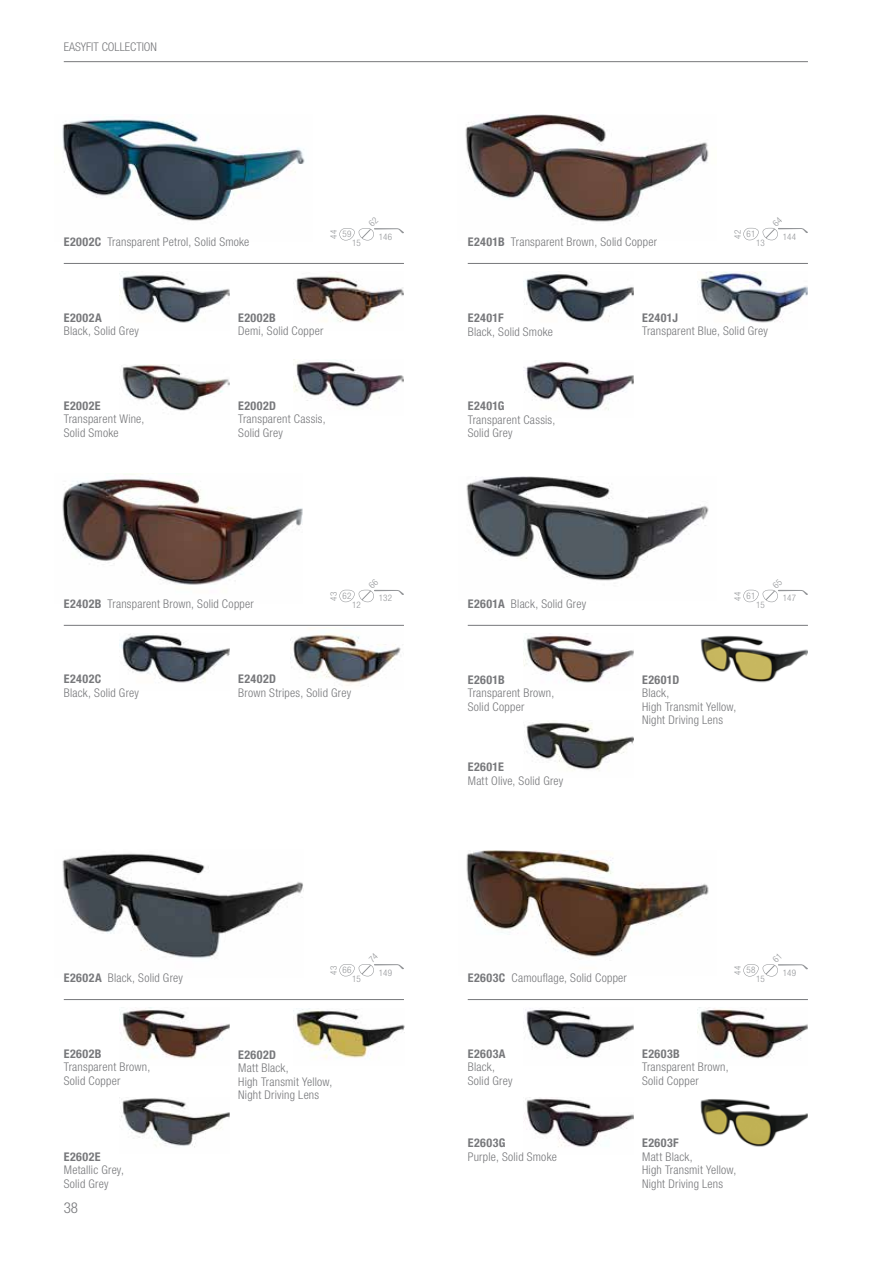
<style>
.page{position:relative;width:893px;height:1263px;background:#fff}
.page>*{position:absolute;margin:0;border:0;box-sizing:border-box;transform-origin:0 0}
.t1{font:300 condensed 15px "Helvetica Neue LT Std";color:#77787b}
.t2{font:300 condensed 12px/13.5px "Helvetica Neue LT Std";letter-spacing:.02em;color:#77787b}
.t3{font:700 condensed 12px "Helvetica Neue LT Std";letter-spacing:.04em;color:#77787b}
.t4{font:300 condensed 12px "Helvetica Neue LT Std";color:#77787b}
.t5{font:300 condensed 9px "Helvetica Neue LT Std";letter-spacing:.035em;color:#939598}
.s1{font-weight:700}
</style>
<div class="page">
<img style="left:466px;top:476px;width:243px;height:105px">
<img style="left:523px;top:635px;width:111px;height:48px">
<img style="left:700px;top:635px;width:108px;height:48px">
<img style="left:62px;top:119px;width:243px;height:102px">
<img style="left:119px;top:272px;width:111px;height:51px">
<img style="left:122px;top:364px;width:108px;height:47px">
<img style="left:294px;top:275px;width:110px;height:47px">
<img style="left:699px;top:272px;width:109px;height:51px">
<img style="left:523px;top:274px;width:111px;height:48px">
<img style="left:119px;top:634px;width:111px;height:49px">
<img style="left:62px;top:474px;width:241px;height:111px">
<img style="left:120px;top:1008px;width:110px;height:51px">
<img style="left:62px;top:853px;width:241px;height:105px">
<img style="left:466px;top:850px;width:243px;height:108px">
<img style="left:524px;top:1008px;width:110px;height:50px">
<img style="left:525px;top:1097px;width:109px;height:50px">
<img style="left:698px;top:1008px;width:110px;height:51px">
<hr style="left:64px;top:61px;width:744px;height:1px;background:#77787b">
<hr style="left:468px;top:625px;width:340px;height:1px;background:#77787b">
<hr style="left:64px;top:999px;width:340px;height:1px;background:#77787b">
<hr style="left:468px;top:999px;width:340px;height:1px;background:#77787b">
<hr style="left:64px;top:263px;width:340px;height:1px;background:#77787b">
<img style="left:465px;top:114px;width:244px;height:108px">
<hr style="left:468px;top:263px;width:340px;height:1px;background:#77787b">
<hr style="left:64px;top:625px;width:340px;height:1px;background:#77787b">
<img style="left:294px;top:362px;width:110px;height:47px">
<img style="left:523px;top:361px;width:111px;height:49px">
<img style="left:291px;top:633px;width:110px;height:53px">
<img style="left:526px;top:721px;width:108px;height:50px">
<img style="left:295px;top:1009px;width:109px;height:50px">
<img style="left:119px;top:1097px;width:111px;height:51px">
<img style="left:700px;top:1099px;width:108px;height:48px">
<svg style="left:339px;top:964px;width:65px;height:12px"></svg>
<svg style="left:743px;top:589px;width:65px;height:13px"></svg>
<svg style="left:743px;top:964px;width:65px;height:12px"></svg>
<svg style="left:339px;top:228px;width:65px;height:12px"></svg>
<svg style="left:743px;top:227px;width:65px;height:13px"></svg>
<svg style="left:339px;top:589px;width:65px;height:13px"></svg>
<p class="t4" style="left:64px;top:40px;width:95px">EASYFIT COLLECTION</p>
<p class="t2" style="left:64px;top:235px;width:187px"><span class="s1">E2002C</span> Transparent Petrol, Solid Smoke</p>
<p class="t5" style="left:328px;top:239px;width:11px;rotate:-90deg">44</p>
<p class="t5" style="left:343px;top:229px;width:11px">59</p>
<p class="t5" style="left:352px;top:238px;width:10px">15</p>
<p class="t5" style="left:379px;top:231px;width:15px">146</p>
<p class="t2" style="left:468px;top:235px;width:191px"><span class="s1">E2401B</span> Transparent Brown, Solid Copper</p>
<p class="t5" style="left:732px;top:239px;width:10px;rotate:-90deg">42</p>
<p class="t5" style="left:746px;top:229px;width:10px">61</p>
<p class="t5" style="left:783px;top:231px;width:15px">144</p>
<p class="t5" style="left:756px;top:237px;width:10px">13</p>
<p class="t3" style="left:64px;top:310px;width:39px">E2002A</p>
<p class="t2" style="left:64px;top:324px;width:77px">Black, Solid Grey</p>
<p class="t3" style="left:238px;top:310px;width:39px">E2002B</p>
<p class="t2" style="left:238px;top:324px;width:87px">Demi, Solid Copper</p>
<p class="t3" style="left:468px;top:310px;width:37px">E2401F</p>
<p class="t2" style="left:468px;top:324px;width:87px">Black, Solid Smoke</p>
<p class="t3" style="left:642px;top:310px;width:37px">E2401J</p>
<p class="t2" style="left:642px;top:324px;width:127px">Transparent Blue, Solid Grey</p>
<p class="t3" style="left:64px;top:398px;width:38px">E2002E</p>
<p class="t2" style="left:64px;top:412px;width:82px">Transparent Wine,<br>Solid Smoke</p>
<p class="t3" style="left:238px;top:398px;width:39px">E2002D</p>
<p class="t2" style="left:238px;top:412px;width:89px">Transparent Cassis,<br>Solid Grey</p>
<p class="t3" style="left:468px;top:399px;width:38px">E2401G</p>
<p class="t2" style="left:468px;top:413px;width:89px">Transparent Cassis,<br>Solid Grey</p>
<p class="t2" style="left:64px;top:597px;width:192px"><span class="s1">E2402B</span> Transparent Brown, Solid Copper</p>
<p class="t5" style="left:328px;top:601px;width:11px;rotate:-90deg">43</p>
<p class="t5" style="left:343px;top:591px;width:11px">62</p>
<p class="t5" style="left:379px;top:593px;width:15px">132</p>
<p class="t5" style="left:352px;top:599px;width:10px">12</p>
<p class="t2" style="left:468px;top:597px;width:120px"><span class="s1">E2601A</span> Black, Solid Grey</p>
<p class="t5" style="left:732px;top:601px;width:11px;rotate:-90deg">44</p>
<p class="t5" style="left:746px;top:591px;width:10px">61</p>
<p class="t5" style="left:756px;top:599px;width:10px">15</p>
<p class="t5" style="left:783px;top:593px;width:15px">147</p>
<p class="t3" style="left:64px;top:672px;width:39px">E2402C</p>
<p class="t2" style="left:64px;top:686px;width:77px">Black, Solid Grey</p>
<p class="t3" style="left:238px;top:671px;width:39px">E2402D</p>
<p class="t2" style="left:238px;top:685px;width:114px">Brown Stripes, Solid Grey</p>
<p class="t3" style="left:468px;top:672px;width:38px">E2601B</p>
<p class="t2" style="left:468px;top:686px;width:88px">Transparent Brown,<br>Solid Copper</p>
<p class="t3" style="left:642px;top:672px;width:39px">E2601D</p>
<p class="t2" style="left:642px;top:686px;width:96px">Black,<br>High Transmit Yellow,<br>Night Driving Lens</p>
<p class="t3" style="left:468px;top:759px;width:38px">E2601E</p>
<p class="t2" style="left:468px;top:773px;width:97px">Matt Olive, Solid Grey</p>
<p class="t5" style="left:328px;top:975px;width:11px;rotate:-90deg">43</p>
<p class="t5" style="left:342px;top:965px;width:11px">66</p>
<p class="t5" style="left:379px;top:967px;width:15px">149</p>
<p class="t2" style="left:64px;top:971px;width:121px"><span class="s1">E2602A</span> Black, Solid Grey</p>
<p class="t2" style="left:468px;top:971px;width:161px"><span class="s1">E2603C</span> Camouflage, Solid Copper</p>
<p class="t5" style="left:352px;top:974px;width:10px">15</p>
<p class="t5" style="left:732px;top:975px;width:11px;rotate:-90deg">44</p>
<p class="t5" style="left:746px;top:965px;width:11px">58</p>
<p class="t5" style="left:756px;top:974px;width:10px">15</p>
<p class="t5" style="left:783px;top:967px;width:15px">149</p>
<p class="t3" style="left:64px;top:1046px;width:39px">E2602B</p>
<p class="t2" style="left:64px;top:1060px;width:88px">Transparent Brown,<br>Solid Copper</p>
<p class="t3" style="left:64px;top:1149px;width:38px">E2602E</p>
<p class="t2" style="left:64px;top:1163px;width:62px">Metallic Grey,<br>Solid Grey</p>
<p class="t1" style="left:64px;top:1199px;width:16px">38</p>
<p class="t3" style="left:238px;top:1047px;width:39px">E2602D</p>
<p class="t2" style="left:238px;top:1061px;width:96px">Matt Black,<br>High Transmit Yellow,<br>Night Driving Lens</p>
<p class="t3" style="left:468px;top:1046px;width:39px">E2603A</p>
<p class="t2" style="left:468px;top:1060px;width:46px">Black,<br>Solid Grey</p>
<p class="t3" style="left:468px;top:1136px;width:39px">E2603G</p>
<p class="t2" style="left:468px;top:1150px;width:91px">Purple, Solid Smoke</p>
<p class="t3" style="left:642px;top:1046px;width:39px">E2603B</p>
<p class="t2" style="left:642px;top:1060px;width:88px">Transparent Brown,<br>Solid Copper</p>
<p class="t3" style="left:642px;top:1135px;width:38px">E2603F</p>
<p class="t2" style="left:642px;top:1149px;width:96px">Matt Black,<br>High Transmit Yellow,<br>Night Driving Lens</p>
</div>
